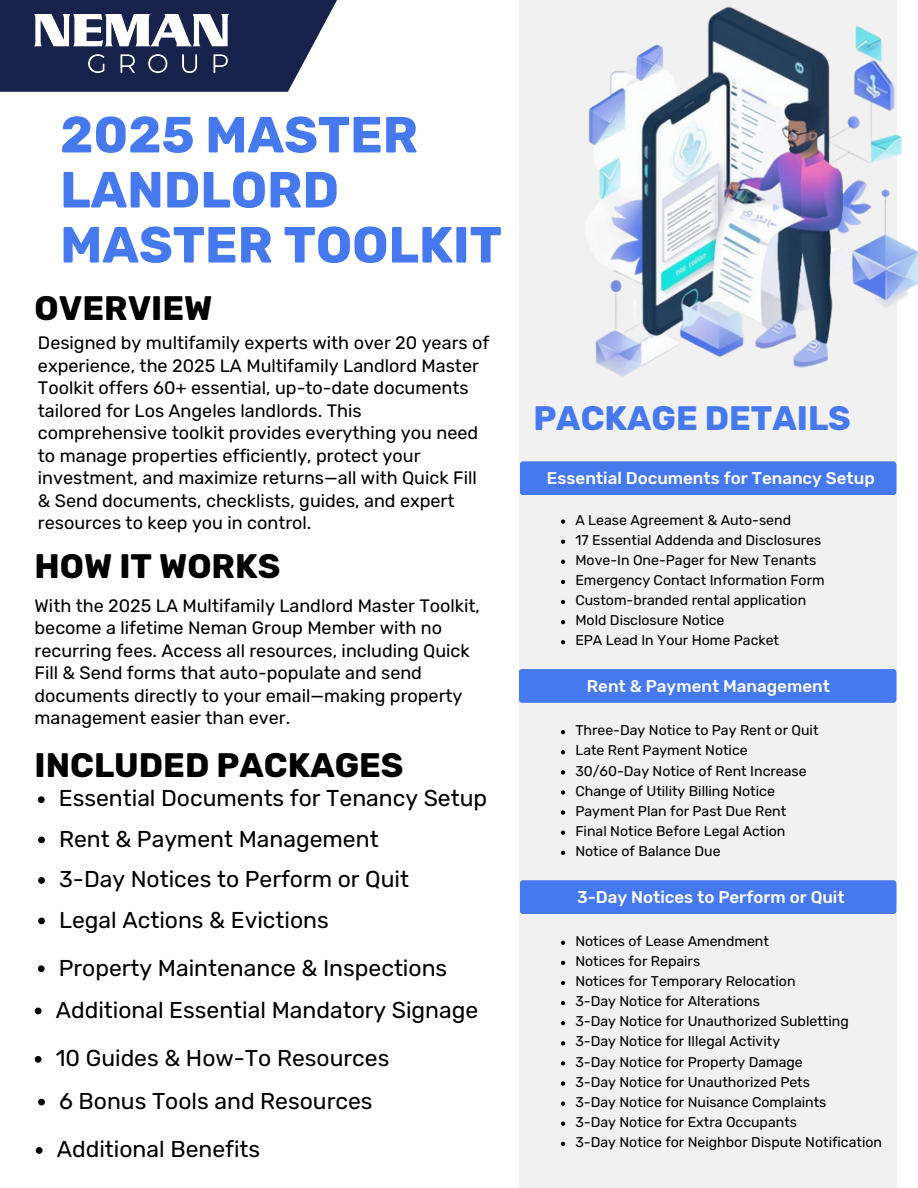
<style>
.page{position:relative;width:918px;height:1188px;background:#fff}
.page>*{position:absolute;margin:0;border:0;box-sizing:border-box;transform-origin:0 0}
.t1{font:700 50.85px/55.1px "Rubik";color:#4678ee}
.t2{font:700 33.9px "Rubik";color:#000}
.t3{font:700 33.9px "Rubik";color:#4678ee}
.t4{font:22.95px "Rubik";color:#000}
.t5{font:18px/22.5px "Rubik";color:#000}
.t6{font:500 16.95px "Rubik";color:#fff}
.t7{font:14.1px "Rubik";color:#000}
</style>
<div class="page">
<div style="left:519px;top:0;width:377px;height:1188px;background:#f1f1f1"></div>
<svg style="left:0;top:0;width:337px;height:92px;background:#333d60"></svg>
<img style="left:35px;top:14px;width:193px;height:59px">
<img style="left:588px;top:0;width:330px;height:386px">
<svg style="left:561px;top:941px;width:4px;height:4px"></svg>
<svg style="left:561px;top:961px;width:4px;height:4px"></svg>
<svg style="left:561px;top:981px;width:4px;height:4px"></svg>
<svg style="left:561px;top:1001px;width:4px;height:4px"></svg>
<svg style="left:561px;top:1021px;width:4px;height:4px"></svg>
<svg style="left:561px;top:1041px;width:4px;height:4px"></svg>
<svg style="left:561px;top:1061px;width:4px;height:5px"></svg>
<svg style="left:561px;top:1081px;width:4px;height:5px"></svg>
<svg style="left:561px;top:1102px;width:4px;height:4px"></svg>
<svg style="left:561px;top:1122px;width:4px;height:4px"></svg>
<svg style="left:561px;top:1142px;width:4px;height:4px"></svg>
<svg style="left:561px;top:519px;width:4px;height:5px"></svg>
<svg style="left:561px;top:540px;width:4px;height:4px"></svg>
<svg style="left:561px;top:560px;width:4px;height:4px"></svg>
<svg style="left:561px;top:580px;width:4px;height:4px"></svg>
<svg style="left:561px;top:600px;width:4px;height:4px"></svg>
<svg style="left:561px;top:620px;width:4px;height:4px"></svg>
<svg style="left:561px;top:640px;width:4px;height:4px"></svg>
<div style="left:520px;top:461px;width:376px;height:34px;background:#4678ee;border-radius:3px"></div>
<svg style="left:561px;top:730px;width:4px;height:4px"></svg>
<svg style="left:561px;top:750px;width:4px;height:4px"></svg>
<svg style="left:561px;top:770px;width:4px;height:5px"></svg>
<svg style="left:561px;top:790px;width:4px;height:5px"></svg>
<svg style="left:561px;top:811px;width:4px;height:4px"></svg>
<svg style="left:561px;top:831px;width:4px;height:4px"></svg>
<svg style="left:561px;top:851px;width:4px;height:4px"></svg>
<div style="left:519px;top:669px;width:377px;height:34px;background:#4678ee;border-radius:3px"></div>
<div style="left:520px;top:880px;width:376px;height:34px;background:#4678ee;border-radius:3px"></div>
<svg style="left:38px;top:796px;width:7px;height:7px"></svg>
<svg style="left:38px;top:837px;width:7px;height:6px"></svg>
<svg style="left:38px;top:877px;width:7px;height:7px"></svg>
<svg style="left:35px;top:1008px;width:7px;height:6px"></svg>
<svg style="left:35px;top:1056px;width:7px;height:7px"></svg>
<svg style="left:38px;top:1099px;width:7px;height:6px"></svg>
<svg style="left:36px;top:1147px;width:7px;height:7px"></svg>
<svg style="left:38px;top:918px;width:7px;height:6px"></svg>
<svg style="left:38px;top:965px;width:7px;height:7px"></svg>
<p class="t1" style="left:60px;top:108px;width:443px">2025 MASTER<br>LANDLORD<br>MASTER TOOLKIT</p>
<h5 class="t2" style="left:35px;top:289px;width:179px">OVERVIEW</h5>
<h2 class="t5" style="left:38px;top:332px;width:453px">Designed by multifamily experts with over 20 years of experience, the 2025 LA Multifamily Landlord Master Toolkit offers 60+ essential, up-to-date documents tailored for Los Angeles landlords. This comprehensive toolkit provides everything you need to manage properties efficiently, protect your investment, and maximize returns—all with Quick Fill &amp; Send documents, checklists, guides, and expert resources to keep you in control.</h2>
<h5 class="t2" style="left:35px;top:546px;width:247px">HOW IT WORKS</h5>
<h2 class="t5" style="left:35px;top:594px;width:447px">With the 2025 LA Multifamily Landlord Master Toolkit, become a lifetime Neman Group Member with no recurring fees. Access all resources, including Quick Fill &amp; Send forms that auto-populate and send documents directly to your email—making property management easier than ever.</h2>
<p class="t2" style="left:35px;top:745px;width:370px">INCLUDED PACKAGES</p>
<p class="t4" style="left:59px;top:785px;width:430px">Essential Documents for Tenancy Setup</p>
<p class="t4" style="left:59px;top:825px;width:321px">Rent &amp; Payment Management</p>
<p class="t4" style="left:59px;top:866px;width:351px">3-Day Notices to Perform or Quit</p>
<p class="t4" style="left:59px;top:906px;width:271px">Legal Actions &amp; Evictions</p>
<p class="t4" style="left:59px;top:954px;width:390px">Property Maintenance &amp; Inspections</p>
<p class="t4" style="left:56px;top:996px;width:424px">Additional Essential Mandatory Signage</p>
<p class="t4" style="left:56px;top:1045px;width:335px">10 Guides &amp; How-To Resources</p>
<p class="t4" style="left:59px;top:1087px;width:315px">6 Bonus Tools and Resources</p>
<p class="t4" style="left:57px;top:1136px;width:205px">Additional Benefits</p>
<p class="t3" style="left:533px;top:399px;width:319px">PACKAGE DETAILS</p>
<p class="t6" style="left:547px;top:468px;width:329px">Essential Documents for Tenancy Setup</p>
<p class="t7" style="left:575px;top:512px;width:217px">A Lease Agreement &amp; Auto-send</p>
<p class="t7" style="left:575px;top:532px;width:247px">17 Essential Addenda and Disclosures</p>
<p class="t7" style="left:575px;top:552px;width:242px">Move-In One-Pager for New Tenants</p>
<p class="t7" style="left:575px;top:572px;width:251px">Emergency Contact Information Form</p>
<p class="t7" style="left:575px;top:592px;width:232px">Custom-branded rental application</p>
<h4 class="t7" style="left:575px;top:612px;width:151px">Mold Disclosure Notice</h4>
<p class="t7" style="left:575px;top:632px;width:205px">EPA Lead In Your Home Packet</p>
<p class="t6" style="left:587px;top:676px;width:245px">Rent &amp; Payment Management</p>
<p class="t7" style="left:575px;top:722px;width:245px">Three-Day Notice to Pay Rent or Quit</p>
<p class="t7" style="left:575px;top:742px;width:174px">Late Rent Payment Notice</p>
<p class="t7" style="left:575px;top:762px;width:233px">30/60-Day Notice of Rent Increase</p>
<p class="t7" style="left:575px;top:783px;width:201px">Change of Utility Billing Notice</p>
<p class="t7" style="left:575px;top:803px;width:212px">Payment Plan for Past Due Rent</p>
<p class="t7" style="left:575px;top:823px;width:212px">Final Notice Before Legal Action</p>
<p class="t7" style="left:575px;top:843px;width:147px">Notice of Balance Due</p>
<h1 class="t6" style="left:577px;top:887px;width:269px">3-Day Notices to Perform or Quit</h1>
<h4 class="t7" style="left:575px;top:933px;width:195px">Notices of Lease Amendment</h4>
<p class="t7" style="left:575px;top:953px;width:126px">Notices for Repairs</p>
<p class="t7" style="left:575px;top:973px;width:222px">Notices for Temporary Relocation</p>
<p class="t7" style="left:575px;top:993px;width:186px">3-Day Notice for Alterations</p>
<p class="t7" style="left:575px;top:1013px;width:275px">3-Day Notice for Unauthorized Subletting</p>
<p class="t7" style="left:575px;top:1033px;width:206px">3-Day Notice for Illegal Activity</p>
<p class="t7" style="left:575px;top:1053px;width:229px">3-Day Notice for Property Damage</p>
<p class="t7" style="left:575px;top:1074px;width:236px">3-Day Notice for Unauthorized Pets</p>
<h4 class="t7" style="left:575px;top:1094px;width:253px">3-Day Notice for Nuisance Complaints</h4>
<p class="t7" style="left:575px;top:1114px;width:223px">3-Day Notice for Extra Occupants</p>
<p class="t7" style="left:575px;top:1134px;width:308px">3-Day Notice for Neighbor Dispute Notification</p>
</div>
